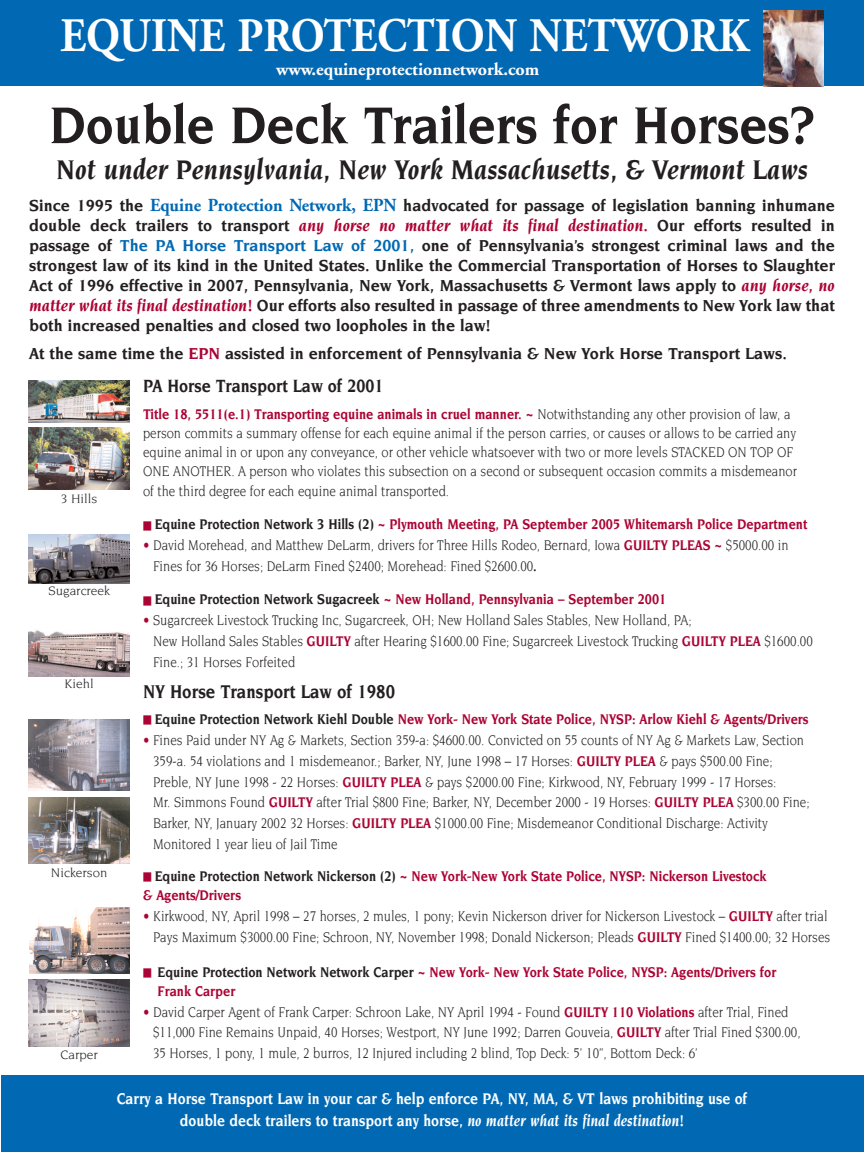
<style>
.page{position:relative;width:864px;height:1152px;background:#fff}
.page>*{position:absolute;margin:0;border:0;box-sizing:border-box;transform-origin:0 0}
.t1{font:700 56px "Novarese";color:#231f20;scale:.9 1}
.t2{font:700 48px "Adobe Garamond";color:#fff;scale:.9 1}
.t3{font:italic 700 29.2px "Novarese";color:#231f20;scale:.9 1}
.t4{font:700 20px "Novarese";color:#231f20;scale:.85 1}
.t5{font:700 19.2px "Novarese";color:#231f20;scale:.85 1}
.t6{font:700 18px "Adobe Garamond";color:#fff}
.t7{font:700 17.2px/20px "Novarese";color:#231f20;text-align:justify;scale:.95 1}
.t8{font:700 16.8px/22.5px "Novarese";color:#fff;text-align:center;scale:.85 1}
.t9{font:15.2px/20.8px "Novarese";color:#231f20;scale:.85 1}
.t10{font:700 15.2px/19.2px "Novarese";color:#ab0333;scale:.85 1}
.t11{font:13.2px "Novarese";color:#231f20}
.s1{font-family:"Adobe Garamond";font-size:18.4px;color:#0168b3}
.s2{font-style:italic;color:#ab0333}
.s3{color:#0168b3}
.s4{color:#ab0333}
.s5{font-weight:700;color:#ab0333}
.s6{color:#231f20}
.s7{font-weight:700;font-style:italic}
.s8{font-style:italic}
</style>
<div class="page">
<div style="left:1px;top:1075px;width:863px;height:77px;background:#0168b3"></div>
<img style="left:29px;top:427px;width:100px;height:63px">
<img style="left:29px;top:381px;width:100px;height:42px">
<div style="left:0;top:0;width:864px;height:86px;background:#0168b3"></div>
<img style="left:763px;top:10px;width:61px;height:76px">
<img style="left:29px;top:534px;width:100px;height:49px">
<img style="left:29px;top:630px;width:100px;height:46px">
<img style="left:29px;top:720px;width:100px;height:70px">
<img style="left:29px;top:797px;width:100px;height:67px">
<img style="left:29px;top:907px;width:101px;height:66px">
<img style="left:29px;top:980px;width:101px;height:66px">
<h2 class="t2" style="left:61px;top:17px;width:767px">EQUINE PROTECTION NETWORK</h2>
<p class="t6" style="left:276px;top:62px;width:265px">www.equineprotectionnetwork.com</p>
<h1 class="t1" style="left:49px;top:102px;width:852px">Double Deck Trailers for Horses?</h1>
<h3 class="t3" style="left:56px;top:157px;width:837px">Not under Pennsylvania, New York Massachusetts, &amp; Vermont Laws</h3>
<p class="t7" style="left:29px;top:196px;width:850px">Since 1995 the <span class="s1">Equine Protection Network, EPN</span> hadvocated for passage of legislation banning inhumane double deck trailers to transport <span class="s2">any horse no matter what its final destination.</span> Our efforts resulted in passage of <span class="s3">The PA Horse Transport Law of 2001,</span> one of Pennsylvania’s strongest criminal laws and the strongest law of its kind in the United States. Unlike the Commercial Transportation of Horses to Slaughter Act of 1996 effective in 2007, Pennsylvania, New York, Massachusetts &amp; Vermont laws apply to <span class="s2">any horse, no matter what its final destination!</span> Our efforts also resulted in passage of three amendments to New York law that both increased penalties and closed two loopholes in the law!</p>
<p class="t7" style="left:29px;top:344px;width:799px">At the same time the <span class="s4">EPN</span> assisted in enforcement of Pennsylvania &amp; New York Horse Transport Laws.</p>
<p class="t5" style="left:143px;top:378px;width:284px">PA Horse Transport Law of 2001</p>
<p class="t9" style="left:143px;top:405px;width:771px;line-height:19.2px"><span class="s5">Title 18, 5511(e.1) Transporting equine animals in cruel manner. ~</span> Notwithstanding any other provision of law, a person commits a summary offense for each equine animal if the person carries, or causes or allows to be carried any equine animal in or upon any conveyance, or other vehicle whatsoever with two or more levels STACKED ON TOP OF ONE ANOTHER. A person who violates this subsection on a second or subsequent occasion commits a misdemeanor of the third degree for each equine animal transported.</p>
<p class="t10" style="left:143px;top:515px;width:783px">■ <span class="s6">Equine Protection Network 3 Hills (2)</span> ~ Plymouth Meeting, PA September 2005 Whitemarsh Police Department</p>
<p class="t9" style="left:153px;top:535px;width:749px;text-indent:-10px"><span class="s4">•</span> David Morehead, and Matthew DeLarm, drivers for Three Hills Rodeo, Bernard, Iowa <span class="s5">GUILTY PLEAS ~</span> $5000.00 in<br>Fines for 36 Horses; DeLarm Fined $2400; Morehead: Fined $2600.00<span class="s7">.</span></p>
<p class="t10" style="left:143px;top:591px;width:617px">■ <span class="s6">Equine Protection Network Sugacreek</span> ~ New Holland, Pennsylvania – September 2001</p>
<p class="t9" style="left:153px;top:611px;width:778px;text-indent:-10px"><span class="s4">•</span> Sugarcreek Livestock Trucking Inc, Sugarcreek, OH; New Holland Sales Stables, New Holland, PA;<br>New Holland Sales Stables <span class="s5">GUILTY</span> after Hearing $1600.00 Fine; Sugarcreek Livestock Trucking <span class="s5">GUILTY PLEA</span> $1600.00<br>Fine.; 31 Horses Forfeited</p>
<h3 class="t4" style="left:143px;top:683px;width:298px">NY Horse Transport Law of 1980</h3>
<p class="t10" style="left:143px;top:710px;width:784px">■ <span class="s6">Equine Protection Network Kiehl Double</span> New York- New York State Police, NYSP: Arlow Kiehl &amp; Agents/Drivers</p>
<p class="t9" style="left:153px;top:730px;width:774px;text-indent:-10px"><span class="s4">•</span> Fines Paid under NY Ag &amp; Markets, Section 359-a: $4600.00. Convicted on 55 counts of NY Ag &amp; Markets Law, Section 359-a. 54 violations and 1 misdemeanor.; Barker, NY, June 1998 – 17 Horses: <span class="s5">GUILTY PLEA</span> &amp; pays $500.00 Fine; Preble, NY June 1998 - 22 Horses: <span class="s5">GUILTY PLEA</span> &amp; pays $2000.00 Fine; Kirkwood, NY, February 1999 - 17 Horses:<br>Mr. Simmons Found <span class="s5">GUILTY</span> after Trial $800 Fine; Barker, NY, December 2000 - 19 Horses: <span class="s5">GUILTY PLEA</span> $300.00 Fine; Barker, NY, January 2002 32 Horses: <span class="s5">GUILTY PLEA</span> $1000.00 Fine; Misdemeanor Conditional Discharge: Activity Monitored 1 year lieu of Jail Time</p>
<p class="t10" style="left:143px;top:867px;width:735px">■ <span class="s6">Equine Protection Network Nickerson (2)</span> ~ New York-New York State Police, NYSP: Nickerson Livestock &amp; Agents/Drivers</p>
<p class="t9" style="left:143px;top:906px;width:810px;text-align:right"><span class="s4">•</span> Kirkwood, NY, April 1998 – 27 horses, 2 mules, 1 pony; Kevin Nickerson driver for Nickerson Livestock – <span class="s5">GUILTY</span> after trial<br>Pays Maximum $3000.00 Fine; Schroon, NY, November 1998; Donald Nickerson; Pleads <span class="s5">GUILTY</span> Fined $1400.00; 32 Horses</p>
<p class="t10" style="left:158px;top:963px;width:730px;text-indent:-14px">■ <span class="s6">Equine Protection Network Network Carper</span> ~ New York- New York State Police, NYSP: Agents/Drivers for<br>Frank Carper</p>
<p class="t9" style="left:153px;top:1002px;width:763px;text-indent:-10px"><span class="s4">•</span> David Carper Agent of Frank Carper: Schroon Lake, NY April 1994 - Found <span class="s5">GUILTY 110 Violations</span> after Trial, Fined $11,000 Fine Remains Unpaid, 40 Horses; Westport, NY June 1992; Darren Gouveia, <span class="s5">GUILTY</span> after Trial Fined $300.00,<br>35 Horses, 1 pony, 1 mule, 2 burros, 12 Injured including 2 blind, Top Deck: 5’ 10”, Bottom Deck: 6’</p>
<p class="t11" style="left:61px;top:493px;width:38px">3 Hills</p>
<p class="t11" style="left:48px;top:586px;width:63px">Sugarcreek</p>
<p class="t11" style="left:65px;top:679px;width:31px">Kiehl</p>
<p class="t11" style="left:51px;top:867px;width:58px">Nickerson</p>
<p class="t11" style="left:60px;top:1050px;width:39px">Carper</p>
<p class="t8" style="left:117px;top:1088px;width:743px">Carry a Horse Transport Law in your car &amp; help enforce PA, NY, MA, &amp; VT laws prohibiting use of double deck trailers to transport any horse, <span class="s8">no matter what its final destination!</span></p>
</div>
